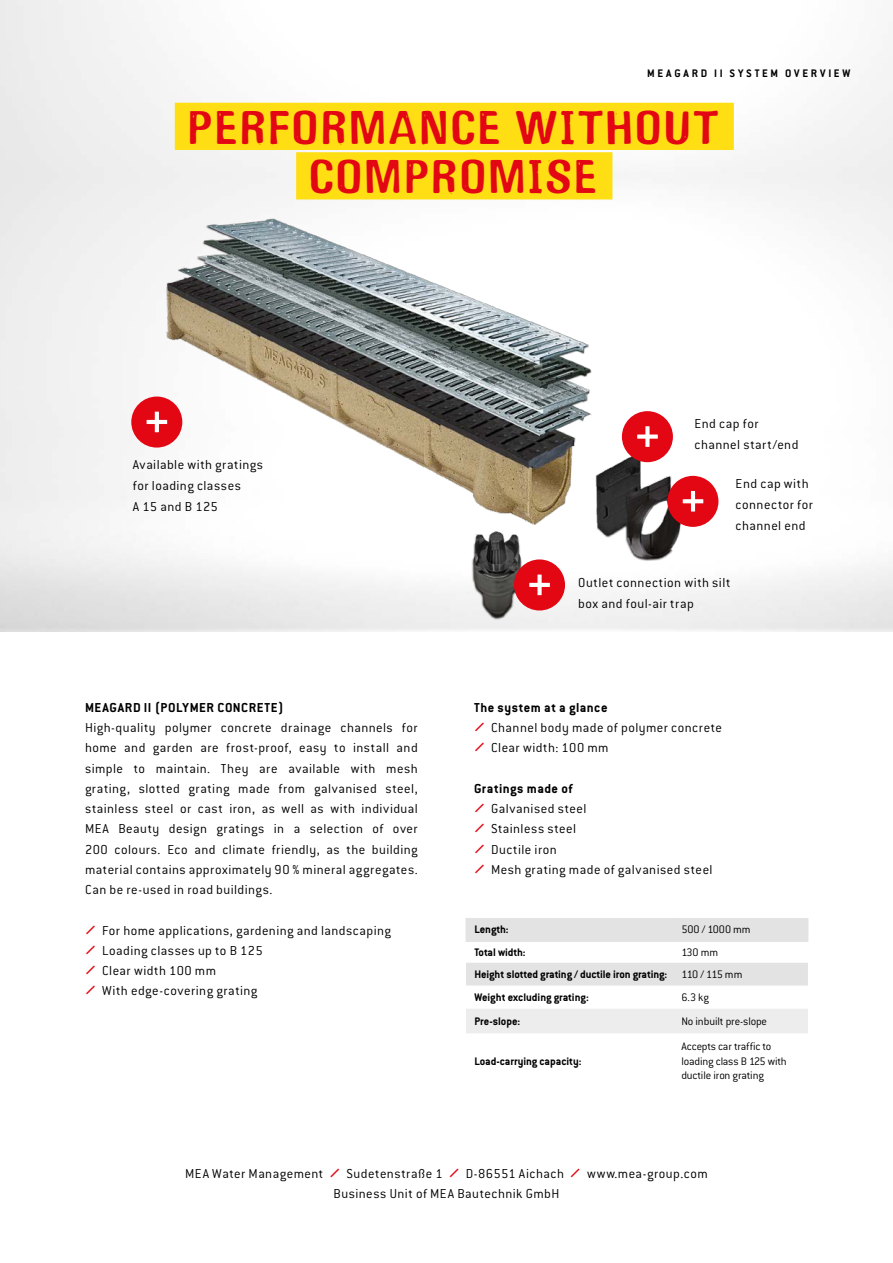
<style>
.page{position:relative;width:893px;height:1263px;background:#fff}
.page>*{position:absolute;margin:0;border:0;box-sizing:border-box;transform-origin:0 0}
.t1{font:700 49.5px/49.5px "Gagamond";letter-spacing:.06em;color:#e30613;text-align:center}
.t2{font:300 14.25px/20.2px "Conduit ITC Pro";letter-spacing:.03em;color:#000}
.t3{font:700 14.25px "Conduit ITC Pro";letter-spacing:.035em;color:#000}
.t4{font:700 12px/22.5px "Conduit ITC Pro";color:#000}
.t5{font:300 12px/14.4px "Conduit ITC Pro";letter-spacing:-.015em;color:#000}
.t6{font:700 12px "Conduit ITC Pro";letter-spacing:.23em;color:#000}
.s1{font-weight:300}
</style>
<div class="page">
<img style="left:110px;top:148px;width:652px;height:484px">
<div style="left:131px;top:396px;width:51px;height:52px;background:#e30613;border-radius:50%"></div>
<svg style="left:147px;top:412px;width:20px;height:20px"></svg>
<div style="left:622px;top:411px;width:51px;height:51px;background:#e30613;border-radius:50%"></div>
<svg style="left:637px;top:426px;width:21px;height:21px"></svg>
<div style="left:667px;top:476px;width:51px;height:51px;background:#e30613;border-radius:50%"></div>
<svg style="left:683px;top:491px;width:20px;height:20px"></svg>
<div style="left:514px;top:559px;width:51px;height:51px;background:#e30613;border-radius:50%"></div>
<svg style="left:529px;top:575px;width:21px;height:20px"></svg>
<div style="left:175px;top:103px;width:559px;height:47px;background:#ffde14"></div>
<div style="left:296px;top:152px;width:316px;height:47px;background:#ffde14"></div>
<svg style="left:466px;top:918px;width:342px;height:115px"></svg>
<hr style="left:466px;top:941px;width:207px;height:1px;background:#e3e3e3">
<hr style="left:673px;top:941px;width:135px;height:1px;background:#e3e3e3">
<p class="t6" style="left:647px;top:66px;width:205px">MEAGARD II SYSTEM OVERVIEW</p>
<h1 class="t1" style="left:188px;top:103px;width:531px">PERFORMANCE WITHOUT<br>COMPROMISE</h1>
<p class="t2" style="left:133px;top:454px;width:132px;line-height:21px">Available with gratings for loading classes<br>A 15 and B 125</p>
<p class="t3" style="left:85px;top:699px;width:200px">MEAGARD II (POLYMER CONCRETE)</p>
<p class="t2" style="left:85px;top:717px;width:334px;text-align:justify">High-quality polymer concrete drainage channels for home and garden are frost-proof, easy to install and simple to maintain. They are available with mesh grating, slotted grating made from galvanised steel, stainless steel or cast iron, as well as with individual MEA Beauty design gratings in a selection of over 200 colours. Eco and climate friendly, as the building material contains approximately 90 % mineral aggregates.<br>Can be re-used in road buildings.</p>
<p class="t2" style="left:102px;top:920px;width:290px">For home applications, gardening and landscaping<br>Loading classes up to B 125<br>Clear width 100 mm<br>With edge-covering grating</p>
<p class="t2" style="left:694px;top:414px;width:105px">End cap for channel start/end</p>
<p class="t2" style="left:736px;top:473px;width:79px;line-height:21px">End cap with connector for channel end</p>
<p class="t2" style="left:578px;top:572px;width:154px;line-height:21px">Outlet connection with silt box and foul-air trap</p>
<p class="t3" style="left:474px;top:699px;width:135px">The system at a glance</p>
<p class="t2" style="left:491px;top:717px;width:232px">Channel body made of polymer concrete<br>Clear width: 100 mm</p>
<p class="t3" style="left:474px;top:780px;width:100px">Gratings made of</p>
<p class="t2" style="left:491px;top:798px;width:223px">Galvanised steel<br>Stainless steel<br>Ductile iron<br>Mesh grating made of galvanised steel</p>
<p class="t4" style="left:474px;top:918px;width:36px">Length:</p>
<p class="t5" style="left:681px;top:922px;width:71px">500 / 1000 mm</p>
<p class="t4" style="left:474px;top:941px;width:53px">Total width:</p>
<p class="t4" style="left:474px;top:941px;width:269px;text-indent:207px"><span class="s1">130 mm<br></span>Height slotted grating / ductile iron grating: <span class="s1">110 / 115 mm<br></span>Weight excluding grating:</p>
<p class="t5" style="left:681px;top:990px;width:29px">6.3 kg</p>
<p class="t4" style="left:474px;top:1010px;width:47px">Pre-slope:</p>
<p class="t5" style="left:681px;top:1014px;width:87px">No inbuilt pre-slope</p>
<p class="t4" style="left:474px;top:1049px;width:108px">Load-carrying capacity:</p>
<p class="t5" style="left:681px;top:1039px;width:107px">Accepts car traffic to loading class B 125 with ductile iron grating</p>
<p class="t2" style="left:185px;top:1163px;width:140px">MEA Water Management</p>
<p class="t2" style="left:346px;top:1163px;width:98px">Sudetenstraße 1</p>
<p class="t2" style="left:466px;top:1163px;width:100px">D-86551 Aichach</p>
<p class="t2" style="left:587px;top:1163px;width:122px">www.mea-group.com</p>
<p class="t2" style="left:334px;top:1183px;width:227px">Business Unit of MEA Bautechnik GmbH</p>
</div>
